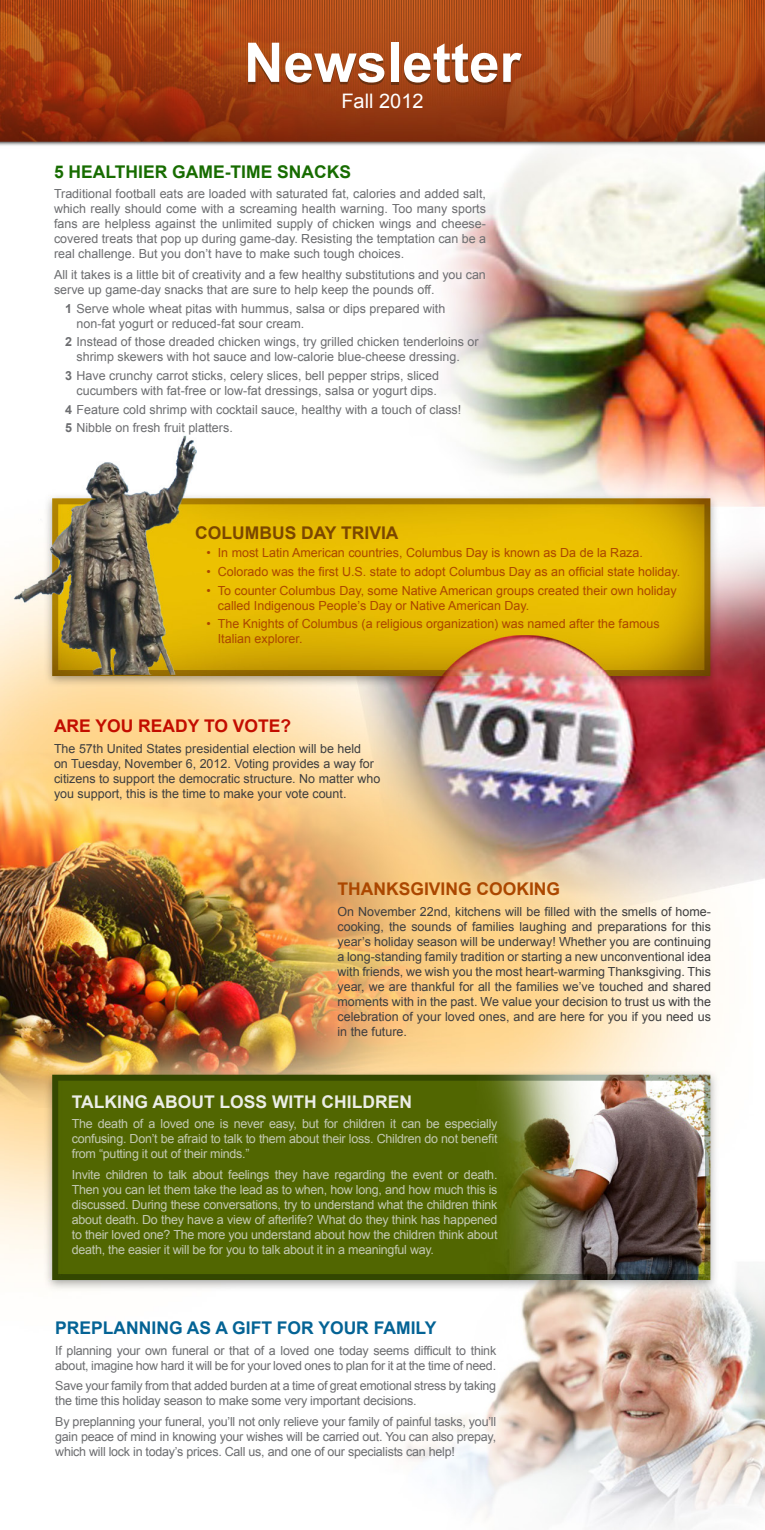
<style>
.page{position:relative;width:765px;height:1530px;background:#fff}
.page>*{position:absolute;margin:0;border:0;box-sizing:border-box;transform-origin:0 0}
.t1{font:700 54.75px "Arial";color:#fff}
.t2{font:20px "Arial";color:#fff}
.t3{font:700 17.5px "Arial";color:#046395}
.t4{font:700 17.5px "Arial";color:#ebede6}
.t5{font:700 17.5px "Arial";color:#176c00}
.t6{font:700 17.5px "Arial";color:#ab4700}
.t7{font:700 17.5px "Arial";color:#c30d00}
.t8{font:700 17.5px "Arial";color:#7b4700}
.t9{font:12.5px/15px "Arial";color:#6c6d70}
.t10{font:12.5px/15px "Arial";color:#3e3e3f}
.t11{font:12.5px/15px "Arial";letter-spacing:-.02em;color:#c3c9b3;text-align:justify}
.t12{font:12.5px/15px "Arial";color:#ab4700}
.t13{font:12.5px/15px "Arial";letter-spacing:-.02em;color:#6c6d70}
.s1{font-weight:700}
</style>
<div class="page">
<img style="left:0;top:0;width:765px;height:1530px">
<p class="t1" style="left:244px;top:27px;width:278px">Newsletter</p>
<p class="t2" style="left:341px;top:88px;width:84px">Fall 2012</p>
<p class="t5" style="left:54px;top:160px;width:299px">5 HEALTHIER GAME-TIME SNACKS</p>
<p class="t9" style="left:54px;top:187px;width:434px;text-align:justify">Traditional football eats are loaded with saturated fat, calories and added salt, which really should come with a screaming health warning. Too many sports fans are helpless against the unlimited supply of chicken wings and cheese&shy;covered treats that pop up during game-day. Resisting the temptation can be a real challenge. But you don’t have to make such tough choices.</p>
<p class="t9" style="left:54px;top:267px;width:433px">All it takes is a little bit of creativity and a few healthy substitutions and you can serve up game-day snacks that are sure to help keep the pounds off.</p>
<p class="t9" style="left:77px;top:301px;width:370px;text-indent:-11px"><span class="s1">1</span> Serve whole wheat pitas with hummus, salsa or dips prepared with non-fat yogurt or reduced-fat sour cream.</p>
<p class="t9" style="left:77px;top:335px;width:404px;text-indent:-11px"><span class="s1">2</span> Instead of those dreaded chicken wings, try grilled chicken tenderloins or shrimp skewers with hot sauce and low-calorie blue-cheese dressing.</p>
<p class="t9" style="left:65px;top:368px;width:375px;text-align:right"><span class="s1">3</span> Have crunchy carrot sticks, celery slices, bell pepper strips, sliced cucumbers with fat-free or low-fat dressings, salsa or yogurt dips.</p>
<p class="t9" style="left:65px;top:402px;width:398px"><span class="s1">4</span> Feature cold shrimp with cocktail sauce, healthy with a touch of class!</p>
<p class="t9" style="left:65px;top:420px;width:169px"><span class="s1">5</span> Nibble on fresh fruit platters.</p>
<p class="t8" style="left:195px;top:521px;width:205px">COLUMBUS DAY TRIVIA</p>
<p class="t12" style="left:207px;top:546px;width:438px">• In most Latin American countries, Columbus Day is known as Da de la Raza.</p>
<p class="t12" style="left:207px;top:564px;width:475px">• Colorado was the first U.S. state to adopt Columbus Day as an official state holiday.</p>
<p class="t12" style="left:218px;top:583px;width:460px;text-indent:-11px">• To counter Columbus Day, some Native American groups created their own holiday called Indigenous People’s Day or Native American Day.</p>
<p class="t12" style="left:218px;top:617px;width:443px;text-indent:-11px">• The Knights of Columbus (a religious organization) was named after the famous<br>Italian explorer.</p>
<p class="t7" style="left:54px;top:714px;width:239px">ARE YOU READY TO VOTE?</p>
<p class="t10" style="left:54px;top:741px;width:328px">The 57th United States presidential election will be held<br>on Tuesday, November 6, 2012. Voting provides a way for citizens to support the democratic structure. No matter who you support, this is the time to make your vote count.</p>
<p class="t6" style="left:338px;top:878px;width:224px">THANKSGIVING COOKING</p>
<p class="t10" style="left:338px;top:904px;width:375px;text-align:justify">On November 22nd, kitchens will be filled with the smells of home&shy;cooking, the sounds of families laughing and preparations for this year’s holiday season will be underway! Whether you are continuing a long-standing family tradition or starting a new unconventional idea with friends, we wish you the most heart-warming Thanksgiving. This year, we are thankful for all the families we’ve touched and shared moments with in the past. We value your decision to trust us with the celebration of your loved ones, and are here for you if you need us in the future.</p>
<p class="t4" style="left:72px;top:1090px;width:342px">TALKING ABOUT LOSS WITH CHILDREN</p>
<p class="t11" style="left:72px;top:1116px;width:427px">The death of a loved one is never easy, but for children it can be especially confusing. Don’t be afraid to talk to them about their loss. Children do not benefit from “putting it out of their minds.”</p>
<p class="t11" style="left:72px;top:1167px;width:427px">Invite children to talk about feelings they have regarding the event or death.<br>Then you can let them take the lead as to when, how long, and how much this is discussed. During these conversations, try to understand what the children think about death. Do they have a view of afterlife? What do they think has happened to their loved one? The more you understand about how the children think about death, the easier it will be for you to talk about it in a meaningful way.</p>
<p class="t3" style="left:55px;top:1316px;width:383px">PREPLANNING AS A GIFT FOR YOUR FAMILY</p>
<p class="t13" style="left:55px;top:1343px;width:443px">If planning your own funeral or that of a loved one today seems difficult to think about, imagine how hard it will be for your loved ones to plan for it at the time of need.</p>
<p class="t13" style="left:55px;top:1379px;width:442px">Save your family from that added burden at a time of great emotional stress by taking the time this holiday season to make some very important decisions.</p>
<p class="t9" style="left:55px;top:1414px;width:442px;text-align:justify">By preplanning your funeral, you’ll not only relieve your family of painful tasks, you’ll gain peace of mind in knowing your wishes will be carried out. You can also prepay, which will lock in today’s prices. Call us, and one of our specialists can help!</p>
</div>
